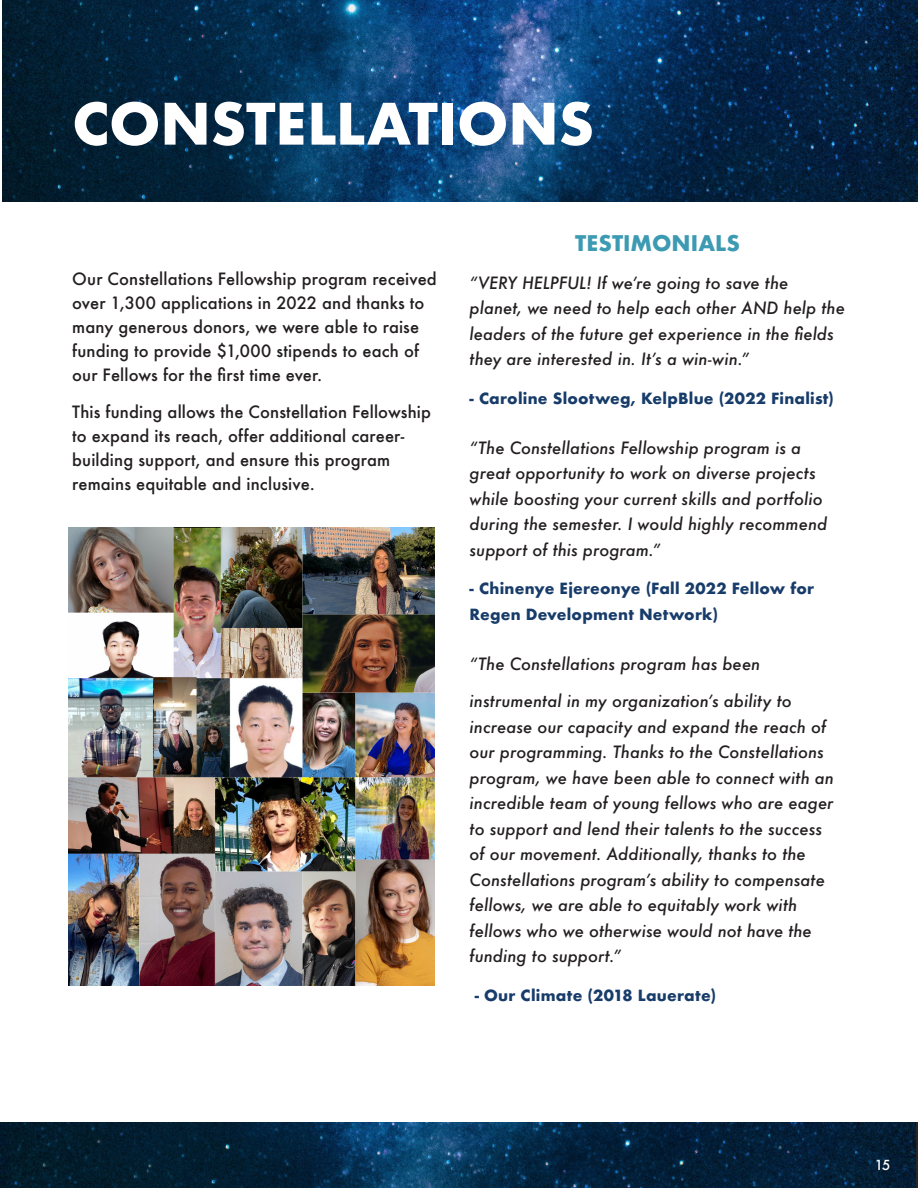
<style>
.page{position:relative;width:918px;height:1188px;background:#fff}
.page>*{position:absolute;margin:0;border:0;box-sizing:border-box;transform-origin:0 0}
._51_Main_Headers_bla{font:700 55.5px "Futura";letter-spacing:-.005em;color:#fff}
._12_Content_black_Ti{font:700 21px "Futura";color:#3d9ab3}
._12_Content_black_Ti-2{font:italic 500 16.5px/25.5px "Futura";letter-spacing:.005em;color:#231f20}
._12_Content_black_Ti-3{font:500 16.5px/24px "Futura";letter-spacing:.01em;color:#231f20}
._12_Content_black_Ti-4{font:700 15px/25.5px "Futura";letter-spacing:.015em;color:#183c6a}
.t1{font:500 13.5px "Futura";color:#fff}
</style>
<div class="page">
<img style="left:2px;top:0;width:916px;height:202px">
<img style="left:0;top:1122px;width:916px;height:66px">
<img style="left:69px;top:528px;width:366px;height:458px">
<p class="_51_Main_Headers_bla" style="left:72px;top:84px;width:523px">CONSTELLATIONS</p>
<p class="_12_Content_black_Ti-3" style="left:72px;top:267px;width:366px">Our Constellations Fellowship program received over 1,300 applications in 2022 and thanks to many generous donors, we were able to raise funding to provide $1,000 stipends to each of our Fellows for the first time ever.</p>
<p class="_12_Content_black_Ti-3" style="left:72px;top:400px;width:360px">This funding allows the Constellation Fellowship to expand its reach, offer additional career&shy;building support, and ensure this program remains equitable and inclusive.</p>
<p class="_12_Content_black_Ti" style="left:575px;top:228px;width:166px">TESTIMONIALS</p>
<p class="_12_Content_black_Ti-2" style="left:470px;top:270px;width:377px">“VERY HELPFUL! If we’re going to save the planet, we need to help each other AND help the leaders of the future get experience in the fields they are interested in. It’s a win-win.”</p>
<p class="_12_Content_black_Ti-4" style="left:470px;top:385px;width:366px">- Caroline Slootweg, KelpBlue (2022 Finalist)</p>
<p class="_12_Content_black_Ti-2" style="left:470px;top:435px;width:359px">“The Constellations Fellowship program is a great opportunity to work on diverse projects while boosting your current skills and portfolio during the semester. I would highly recommend support of this program.”</p>
<p class="_12_Content_black_Ti-4" style="left:470px;top:576px;width:346px">- Chinenye Ejereonye (Fall 2022 Fellow for<br>Regen Development Network)</p>
<p class="_12_Content_black_Ti-2" style="left:470px;top:651px;width:292px">“The Constellations program has been</p>
<p class="_12_Content_black_Ti-2" style="left:470px;top:688px;width:366px">instrumental in my organization’s ability to increase our capacity and expand the reach of our programming. Thanks to the Constellations program, we have been able to connect with an incredible team of young fellows who are eager to support and lend their talents to the success of our movement. Additionally, thanks to the Constellations program’s ability to compensate fellows, we are able to equitably work with fellows who we otherwise would not have the funding to support.”</p>
<p class="_12_Content_black_Ti-4" style="left:475px;top:982px;width:243px">- Our Climate (2018 Lauerate)</p>
<p class="t1" style="left:875px;top:1156px;width:17px">15</p>
</div>
